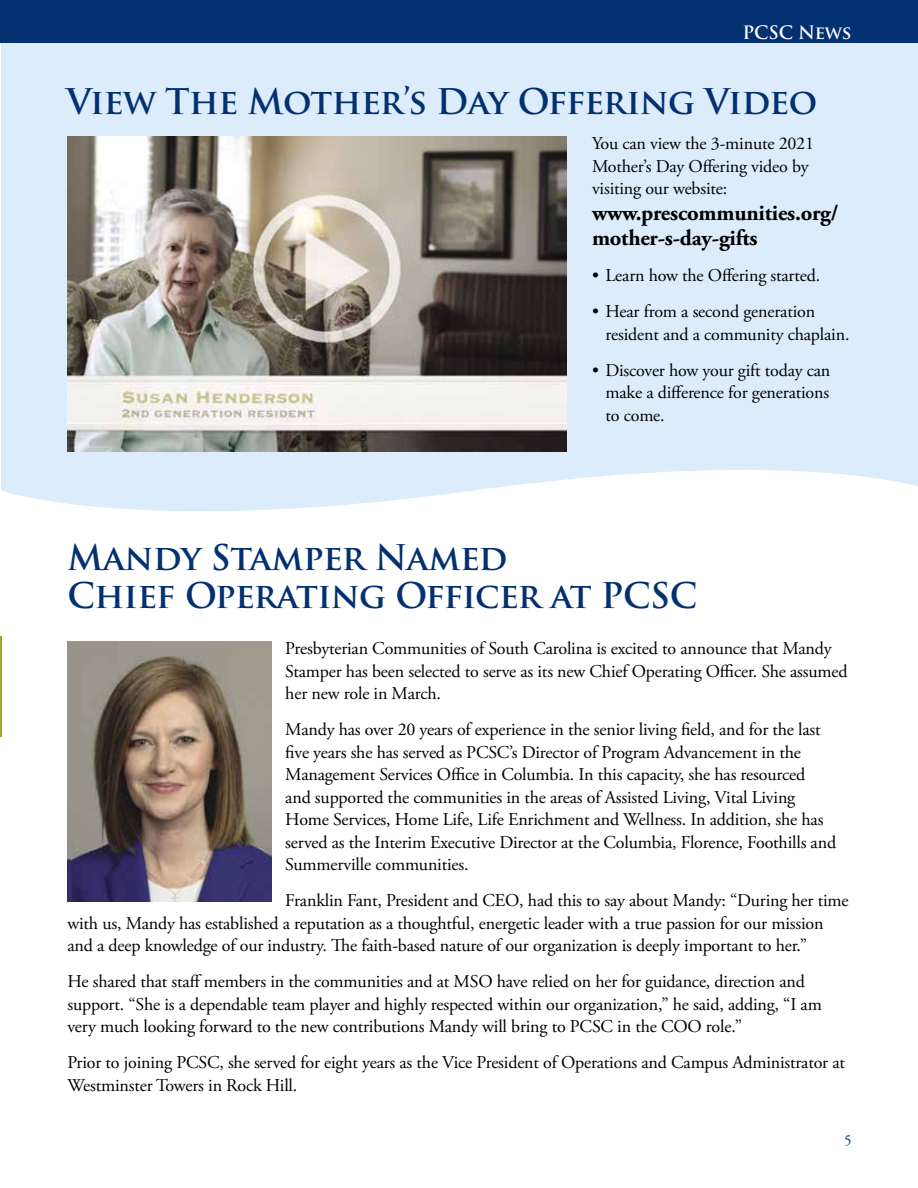
<style>
.page{position:relative;width:918px;height:1188px;background:#fff}
.page>*{position:absolute;margin:0;border:0;box-sizing:border-box;transform-origin:0 0}
.t1{font:700 34.5px/37.5px "Trajan Pro";letter-spacing:-.015em;color:#023071}
.t2{font:700 22.5px/25.5px "Adobe Garamond Pro";letter-spacing:-.01em;color:#000}
.t3{font:18px/22.5px "Adobe Garamond Pro";letter-spacing:-.01em;color:#000}
.t4{font:700 18px "Trajan Pro";letter-spacing:-.01em;color:#fff}
.t5{font:15px "Adobe Garamond Pro";color:#023071}
</style>
<div class="page">
<svg style="left:1px;top:43px;width:917px;height:468px;fill:#dcecfb"></svg>
<hr style="left:0;top:637px;width:1px;height:100px;background:#9fa91e">
<div style="left:0;top:0;width:918px;height:43px;background:#023071"></div>
<img style="left:68px;top:641px;width:204px;height:260px">
<img style="left:68px;top:136px;width:499px;height:315px">
<p class="t4" style="left:743px;top:21px;width:110px">PCSC News</p>
<h1 class="t1" style="left:66px;top:83px;width:753px">View The Mother’s Day Offering Video</h1>
<p class="t3" style="left:592px;top:133px;width:224px">You can view the 3-minute 2021<br>Mother’s Day Offering video by visiting our website:</p>
<p class="t2" style="left:592px;top:200px;width:248px">www.prescommunities.org/ mother-s-day-gifts</p>
<p class="t3" style="left:592px;top:265px;width:230px">• Learn how the Offering started.</p>
<p class="t3" style="left:606px;top:301px;width:245px;text-indent:-14px">• Hear from a second generation resident and a community chaplain.</p>
<p class="t3" style="left:606px;top:360px;width:226px;text-align:justify;text-indent:-14px">• Discover how your gift today can make a difference for generations to come.</p>
<h1 class="t1" style="left:68px;top:539px;width:631px">Mandy Stamper Named<br>Chief Operating Officer at PCSC</h1>
<p class="t3" style="left:285px;top:638px;width:564px">Presbyterian Communities of South Carolina is excited to announce that Mandy<br>Stamper has been selected to serve as its new Chief Operating Officer. She assumed her new role in March.</p>
<p class="t3" style="left:285px;top:719px;width:552px">Mandy has over 20 years of experience in the senior living field, and for the last five years she has served as PCSC’s Director of Program Advancement in the Management Services Office in Columbia. In this capacity, she has resourced<br>and supported the communities in the areas of Assisted Living, Vital Living Home Services, Home Life, Life Enrichment and Wellness. In addition, she has served as the Interim Executive Director at the Columbia, Florence, Foothills and Summerville communities.</p>
<p class="t3" style="left:67px;top:890px;width:783px;text-indent:218px">Franklin Fant, President and CEO, had this to say about Mandy: “During her time with us, Mandy has established a reputation as a thoughtful, energetic leader with a true passion for our mission and a deep knowledge of our industry. The faith-based nature of our organization is deeply important to her.”</p>
<p class="t3" style="left:67px;top:971px;width:756px">He shared that staff members in the communities and at MSO have relied on her for guidance, direction and support. “She is a dependable team player and highly respected within our organization,” he said, adding, “I am very much looking forward to the new contributions Mandy will bring to PCSC in the COO role.”</p>
<p class="t3" style="left:67px;top:1052px;width:779px">Prior to joining PCSC, she served for eight years as the Vice President of Operations and Campus Administrator at<br>Westminster Towers in Rock Hill.</p>
<p class="t5" style="left:844px;top:1131px;width:9px">5</p>
</div>
